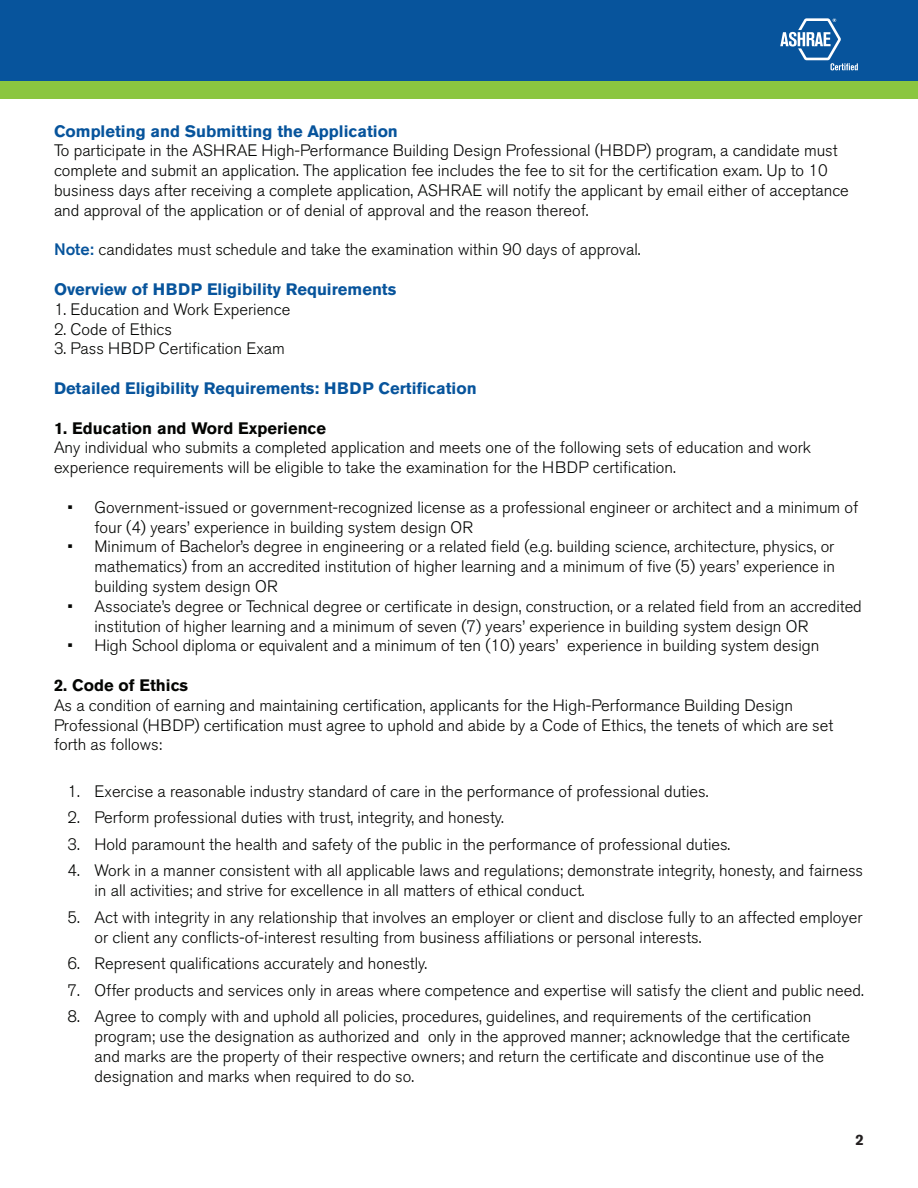
<style>
.page{position:relative;width:918px;height:1188px;background:#fff}
.page>*{position:absolute;margin:0;border:0;box-sizing:border-box;transform-origin:0 0}
.t1{font:300 16.5px/19.8px "Akzidenz Grotesk BE";color:#040503}
.t2{font:700 16.5px "Akzidenz Grotesk BE";color:#07549c}
.t3{font:700 16.5px "Akzidenz Grotesk BE";color:#040503}
.t4{font:700 15px "Akzidenz Grotesk BE";color:#231f20}
.s1{font-weight:500;color:#07549c}
</style>
<div class="page">
<div style="left:0;top:0;width:918px;height:89px;background:#07549c"></div>
<svg style="left:780px;top:18px;width:78px;height:52px"></svg>
<div style="left:0;top:82px;width:918px;height:17px;background:#8bc640"></div>
<p class="t2" style="left:54px;top:121px;width:345px">Completing and Submitting the Application</p>
<p class="t1" style="left:54px;top:141px;width:796px">To participate in the ASHRAE High-Performance Building Design Professional (HBDP) program, a candidate must complete and submit an application. The application fee includes the fee to sit for the certification exam. Up to 10 business days after receiving a complete application, ASHRAE will notify the applicant by email either of acceptance and approval of the application or of denial of approval and the reason thereof.</p>
<p class="t1" style="left:54px;top:240px;width:588px"><span class="s1">Note:</span> candidates must schedule and take the examination within 90 days of approval.</p>
<p class="t2" style="left:54px;top:280px;width:344px">Overview of HBDP Eligibility Requirements</p>
<p class="t1" style="left:54px;top:300px;width:238px">1. Education and Work Experience</p>
<p class="t1" style="left:54px;top:319px;width:119px">2. Code of Ethics</p>
<p class="t1" style="left:54px;top:339px;width:232px">3. Pass HBDP Certification Exam</p>
<p class="t2" style="left:54px;top:379px;width:424px">Detailed Eligibility Requirements: HBDP Certification</p>
<p class="t3" style="left:54px;top:418px;width:274px">1. Education and Word Experience</p>
<p class="t1" style="left:54px;top:438px;width:759px">Any individual who submits a completed application and meets one of the following sets of education and work experience requirements will be eligible to take the examination for the HBDP certification.</p>
<p class="t1" style="left:94px;top:498px;width:765px;text-indent:-27px">• Government-issued or government-recognized license as a professional engineer or architect and a minimum of four (4) years’ experience in building system design OR</p>
<p class="t1" style="left:94px;top:537px;width:742px;text-align:justify;text-indent:-27px">• Minimum of Bachelor’s degree in engineering or a related field (e.g. building science, architecture, physics, or mathematics) from an accredited institution of higher learning and a minimum of five (5) years’ experience in building system design OR</p>
<p class="t1" style="left:94px;top:597px;width:769px;text-indent:-27px">• Associate’s degree or Technical degree or certificate in design, construction, or a related field from an accredited institution of higher learning and a minimum of seven (7) years’ experience in building system design OR</p>
<p class="t1" style="left:68px;top:636px;width:753px">• High School diploma or equivalent and a minimum of ten (10) years’ experience in building system design</p>
<p class="t3" style="left:54px;top:676px;width:136px">2. Code of Ethics</p>
<p class="t1" style="left:54px;top:696px;width:781px">As a condition of earning and maintaining certification, applicants for the High-Performance Building Design<br>Professional (HBDP) certification must agree to uphold and abide by a Code of Ethics, the tenets of which are set forth as follows:</p>
<p class="t1" style="left:68px;top:781px;width:642px">1. Exercise a reasonable industry standard of care in the performance of professional duties.</p>
<p class="t1" style="left:68px;top:808px;width:438px">2. Perform professional duties with trust, integrity, and honesty.</p>
<p class="t1" style="left:68px;top:835px;width:664px">3. Hold paramount the health and safety of the public in the performance of professional duties.</p>
<p class="t1" style="left:94px;top:861px;width:770px;text-indent:-27px">4. Work in a manner consistent with all applicable laws and regulations; demonstrate integrity, honesty, and fairness in all activities; and strive for excellence in all matters of ethical conduct.</p>
<p class="t1" style="left:94px;top:907px;width:770px;text-indent:-27px">5. Act with integrity in any relationship that involves an employer or client and disclose fully to an affected employer or client any conflicts-of-interest resulting from business affiliations or personal interests.</p>
<p class="t1" style="left:68px;top:954px;width:361px">6. Represent qualifications accurately and honestly.</p>
<p class="t1" style="left:68px;top:980px;width:798px">7. Offer products and services only in areas where competence and expertise will satisfy the client and public need.</p>
<p class="t1" style="left:94px;top:1007px;width:757px;text-indent:-27px">8. Agree to comply with and uphold all policies, procedures, guidelines, and requirements of the certification program; use the designation as authorized and only in the approved manner; acknowledge that the certificate and marks are the property of their respective owners; and return the certificate and discontinue use of the designation and marks when required to do so.</p>
<p class="t4" style="left:856px;top:1131px;width:10px">2</p>
</div>
